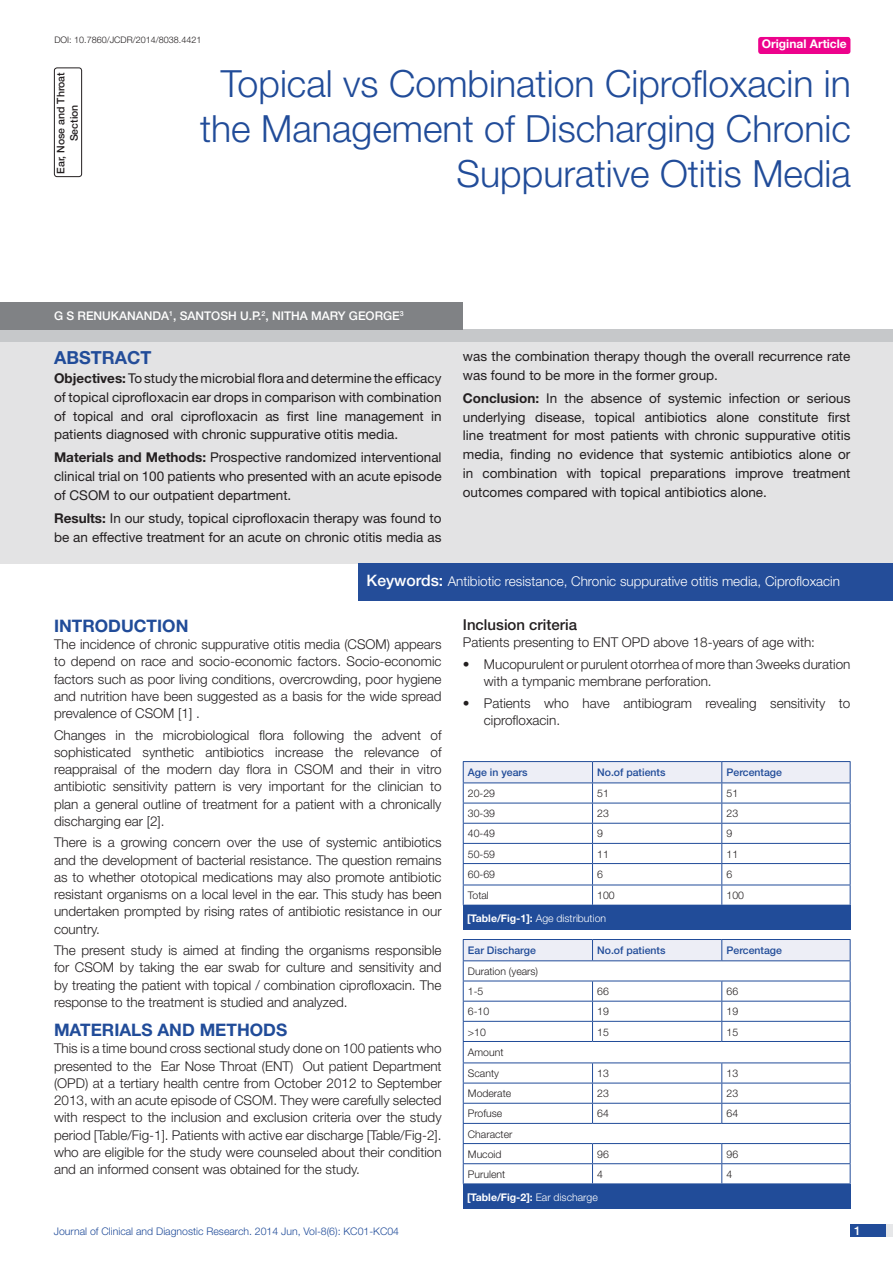
<style>
.page{position:relative;width:893px;height:1263px;background:#fff}
.page>*{position:absolute;margin:0;border:0;box-sizing:border-box;transform-origin:0 0}
.t1{font:300 37.5px/45px "Helvetica Neue";color:#214c99;text-align:right}
.Abstract_head{font:700 18px "Helvetica Neue";color:#214c99}
.Level_1{font:700 17.25px "Helvetica Neue";color:#214c99}
.level_4{font:500 15px "Helvetica Neue";color:#231f20}
.Body_text{font:300 13.5px/17.2px "Helvetica Neue";color:#231f20;text-align:justify}
.Abstract_text{font:13.5px/18.8px "Helvetica Neue";color:#231f20;text-align:justify}
.t2{font:300 13.5px "Helvetica Neue";color:#fff}
.Author{font:500 12px "Helvetica Neue";color:#fff}
.t3{font:700 12px "Helvetica Neue";color:#fff}
.Table_text{font:300 10.5px "Helvetica Neue";color:#231f20}
.Table_head{font:500 10.5px "Helvetica Neue";color:#214c99}
.t4{font:300 10.5px "Helvetica Neue";color:#214c99}
.Table_text-2{font:300 10.5px "Helvetica Neue";color:#fff}
.Table_text-3{font:700 10.5px "Helvetica Neue";color:#fff}
.t5{font:500 10.5px "Helvetica Neue";color:#231f20}
.DOI{font:300 9px "Helvetica Neue";color:#231f20}
.s1{color:#244d99}
.s2{font-weight:700}
.s3{font-weight:500;font-size:15.75px}
.s4{font-weight:300}
</style>
<div class="page">
<div style="left:850px;top:1224px;width:43px;height:13px;background:#e6e7e9"></div>
<div style="left:850px;top:1224px;width:35px;height:13px;background:#214c99"></div>
<div style="left:758px;top:37px;width:92px;height:17px;background:#ed028c;border-radius:3px"></div>
<div style="left:0;top:337px;width:893px;height:226px;background:#e3e3e4"></div>
<div style="left:0;top:329px;width:893px;height:12px;background:#c6c8ca"></div>
<div style="left:358px;top:563px;width:535px;height:38px;background:#244d99"></div>
<div style="left:0;top:302px;width:463px;height:27px;background:#808285"></div>
<div style="left:54px;top:67px;width:28px;height:110px;border:1px solid #231f20;border-radius:3px"></div>
<svg style="left:463px;top:761px;width:388px;height:144px"></svg>
<svg style="left:463px;top:939px;width:388px;height:244px"></svg>
<hr style="left:463px;top:1183px;width:129px;height:1px;background:#214c99">
<hr style="left:592px;top:1183px;width:130px;height:1px;background:#214c99">
<hr style="left:722px;top:1183px;width:128px;height:1px;background:#214c99">
<div style="left:463px;top:905px;width:387px;height:25px;background:#214c99"></div>
<div style="left:463px;top:1184px;width:387px;height:25px;background:#214c99"></div>
<p class="DOI" style="left:54px;top:35px;width:148px">DOI: 10.7860/JCDR/2014/8038.4421</p>
<p class="t3" style="left:762px;top:37px;width:87px">Original Article</p>
<p class="t1" style="left:200px;top:60px;width:652px">Topical vs Combination Ciprofloxacin in the Management of Discharging Chronic<br>Suppurative Otitis Media</p>
<p class="t5" style="left:54px;top:174px;width:103px;rotate:-90deg">Ear, Nose and Throat</p>
<p class="t5" style="left:68px;top:141px;width:38px;rotate:-90deg">Section</p>
<p class="Author" style="left:54px;top:308px;width:351px">G S Renukananda<sup>1</sup>, Santosh U.P.<sup>2</sup>, Nitha Mary Georg e<sup>3</sup></p>
<p class="Abstract_head" style="left:54px;top:347px;width:99px">ABST<span class="s1">RAC</span>T</p>
<p class="Abstract_text" style="left:54px;top:369px;width:389px"><span class="s2">Objectives:</span> To study the microbial flora and determine the efficacy of topical ciprofloxacin ear drops in comparison with combination of topical and oral ciprofloxacin as first line management in patients diagnosed with chronic suppurative otitis media.</p>
<p class="Abstract_text" style="left:54px;top:448px;width:389px"><span class="s2">Materials and Methods:</span> Prospective randomized interventional clinical trial on 100 patients who presented with an acute episode of CSOM to our outpatient department.</p>
<p class="Abstract_text" style="left:54px;top:509px;width:389px"><span class="s2">Results:</span> In our study, topical ciprofloxacin therapy was found to be an effective treatment for an acute on chronic otitis media as</p>
<p class="Abstract_text" style="left:463px;top:347px;width:389px">was the combination therapy though the overall recurrence rate was found to be more in the former group.</p>
<p class="Abstract_text" style="left:463px;top:388px;width:389px"><span class="s2">Conclusion:</span> In the absence of systemic infection or serious underlying disease, topical antibiotics alone constitute first line treatment for most patients with chronic suppurative otitis media, finding no evidence that systemic antibiotics alone or in combination with topical preparations improve treatment outcomes compared with topical antibiotics alone.</p>
<p class="t2" style="left:367px;top:573px;width:475px"><span class="s3">Keywords:</span> Antibiotic resistance, Chronic suppurative otitis media, Ciprofloxacin</p>
<p class="Level_1" style="left:54px;top:615px;width:136px">INTRODUCTION</p>
<p class="Body_text" style="left:54px;top:635px;width:389px">The incidence of chronic suppurative otitis media (CSOM) appears to depend on race and socio-economic factors. Socio-economic factors such as poor living conditions, overcrowding, poor hygiene and nutrition have been suggested as a basis for the wide spread prevalence of CSOM [1] .</p>
<p class="Body_text" style="left:54px;top:726px;width:389px">Changes in the microbiological flora following the advent of sophisticated synthetic antibiotics increase the relevance of reappraisal of the modern day flora in CSOM and their in vitro antibiotic sensitivity pattern is very important for the clinician to plan a general outline of treatment for a patient with a chronically discharging ear [2].</p>
<p class="Body_text" style="left:54px;top:834px;width:389px">There is a growing concern over the use of systemic antibiotics and the development of bacterial resistance. The question remains as to whether ototopical medications may also promote antibiotic resistant organisms on a local level in the ear. This study has been undertaken prompted by rising rates of antibiotic resistance in our country.</p>
<p class="Body_text" style="left:54px;top:941px;width:389px">The present study is aimed at finding the organisms responsible for CSOM by taking the ear swab for culture and sensitivity and by treating the patient with topical / combination ciprofloxacin. The response to the treatment is studied and analyzed.</p>
<p class="Level_1" style="left:54px;top:1019px;width:235px">MATERIALS AND METHODS</p>
<p class="Body_text" style="left:54px;top:1040px;width:389px">This is a time bound cross sectional study done on 100 patients who presented to the Ear Nose Throat (ENT) Out patient Department (OPD) at a tertiary health centre from October 2012 to September 2013, with an acute episode of CSOM. They were carefully selected with respect to the inclusion and exclusion criteria over the study period [Table/Fig-1]. Patients with active ear discharge [Table/Fig-2]. who are eligible for the study were counseled about their condition and an informed consent was obtained for the study.</p>
<p class="level_4" style="left:463px;top:616px;width:116px">Inclusion criteria</p>
<p class="Body_text" style="left:463px;top:633px;width:354px">Patients presenting to ENT OPD above 18-years of age with:</p>
<p class="Body_text" style="left:484px;top:655px;width:368px;text-indent:-21px">• Mucopurulent or purulent otorrhea of more than 3weeks duration with a tympanic membrane perforation.</p>
<p class="Body_text" style="left:484px;top:694px;width:368px;text-indent:-21px">• Patients who have antibiogram revealing sensitivity to ciprofloxacin.</p>
<p class="Table_head" style="left:468px;top:766px;width:61px">Age in years</p>
<p class="Table_head" style="left:597px;top:766px;width:70px">No.of patients</p>
<p class="Table_head" style="left:726px;top:766px;width:57px">Percentage</p>
<p class="Table_text" style="left:468px;top:787px;width:29px">20-29</p>
<p class="Table_text" style="left:597px;top:787px;width:13px">51</p>
<p class="Table_text" style="left:726px;top:787px;width:13px">51</p>
<p class="Table_text" style="left:468px;top:807px;width:29px">30-39</p>
<p class="Table_text" style="left:597px;top:807px;width:13px">23</p>
<p class="Table_text" style="left:726px;top:807px;width:13px">23</p>
<p class="Table_text" style="left:468px;top:827px;width:29px">40-49</p>
<p class="Table_text" style="left:597px;top:827px;width:7px">9</p>
<p class="Table_text" style="left:726px;top:827px;width:7px">9</p>
<p class="Table_text" style="left:468px;top:847px;width:29px">50-59</p>
<p class="Table_text" style="left:597px;top:847px;width:13px">11</p>
<p class="Table_text" style="left:726px;top:847px;width:13px">11</p>
<p class="Table_text" style="left:468px;top:868px;width:29px">60-69</p>
<p class="Table_text" style="left:597px;top:868px;width:7px">6</p>
<p class="Table_text" style="left:726px;top:868px;width:7px">6</p>
<p class="Table_text" style="left:468px;top:889px;width:23px">Total</p>
<p class="Table_text" style="left:597px;top:889px;width:19px">100</p>
<p class="Table_text" style="left:726px;top:889px;width:19px">100</p>
<p class="Table_text-2" style="left:467px;top:911px;width:141px"><span class="s2">[Table/Fig-1]:</span> Age distribution</p>
<p class="Table_head" style="left:468px;top:944px;width:70px">Ear Discharge</p>
<p class="Table_head" style="left:597px;top:944px;width:70px">No.of patients</p>
<p class="Table_head" style="left:726px;top:944px;width:57px">Percentage</p>
<p class="Table_text" style="left:468px;top:965px;width:72px">Duration (years)</p>
<p class="Table_text" style="left:468px;top:985px;width:17px">1-5</p>
<p class="Table_text" style="left:597px;top:985px;width:13px">66</p>
<p class="Table_text" style="left:726px;top:985px;width:13px">66</p>
<p class="Table_text" style="left:468px;top:1005px;width:23px">6-10</p>
<p class="Table_text" style="left:597px;top:1005px;width:13px">19</p>
<p class="Table_text" style="left:726px;top:1005px;width:13px">19</p>
<p class="Table_text" style="left:468px;top:1025px;width:19px">&gt;10</p>
<p class="Table_text" style="left:597px;top:1025px;width:13px">15</p>
<p class="Table_text" style="left:726px;top:1025px;width:13px">15</p>
<p class="Table_text" style="left:468px;top:1045px;width:37px">Amount</p>
<p class="Table_text" style="left:468px;top:1067px;width:33px">Scanty</p>
<p class="Table_text" style="left:597px;top:1067px;width:13px">13</p>
<p class="Table_text" style="left:726px;top:1067px;width:13px">13</p>
<p class="Table_text" style="left:468px;top:1087px;width:45px">Moderate</p>
<p class="Table_text" style="left:597px;top:1087px;width:13px">23</p>
<p class="Table_text" style="left:726px;top:1087px;width:13px">23</p>
<p class="Table_text" style="left:468px;top:1107px;width:36px">Profuse</p>
<p class="Table_text" style="left:597px;top:1107px;width:13px">64</p>
<p class="Table_text" style="left:726px;top:1107px;width:13px">64</p>
<p class="Table_text" style="left:468px;top:1127px;width:46px">Character</p>
<p class="Table_text" style="left:468px;top:1147px;width:35px">Mucoid</p>
<p class="Table_text" style="left:597px;top:1147px;width:13px">96</p>
<p class="Table_text" style="left:726px;top:1147px;width:13px">96</p>
<p class="Table_text" style="left:468px;top:1168px;width:39px">Purulent</p>
<p class="Table_text" style="left:597px;top:1168px;width:7px">4</p>
<p class="Table_text" style="left:726px;top:1168px;width:7px">4</p>
<p class="Table_text-3" style="left:467px;top:1190px;width:132px">[Table/Fig-2]: <span class="s4">Ear discharge</span></p>
<p class="t4" style="left:54px;top:1225px;width:347px">Journal of Clinical and Diagnostic Research. 2014 Jun, Vol-8(6): KC01-KC04</p>
<p class="Author" style="left:854px;top:1223px;width:8px">1</p>
</div>
